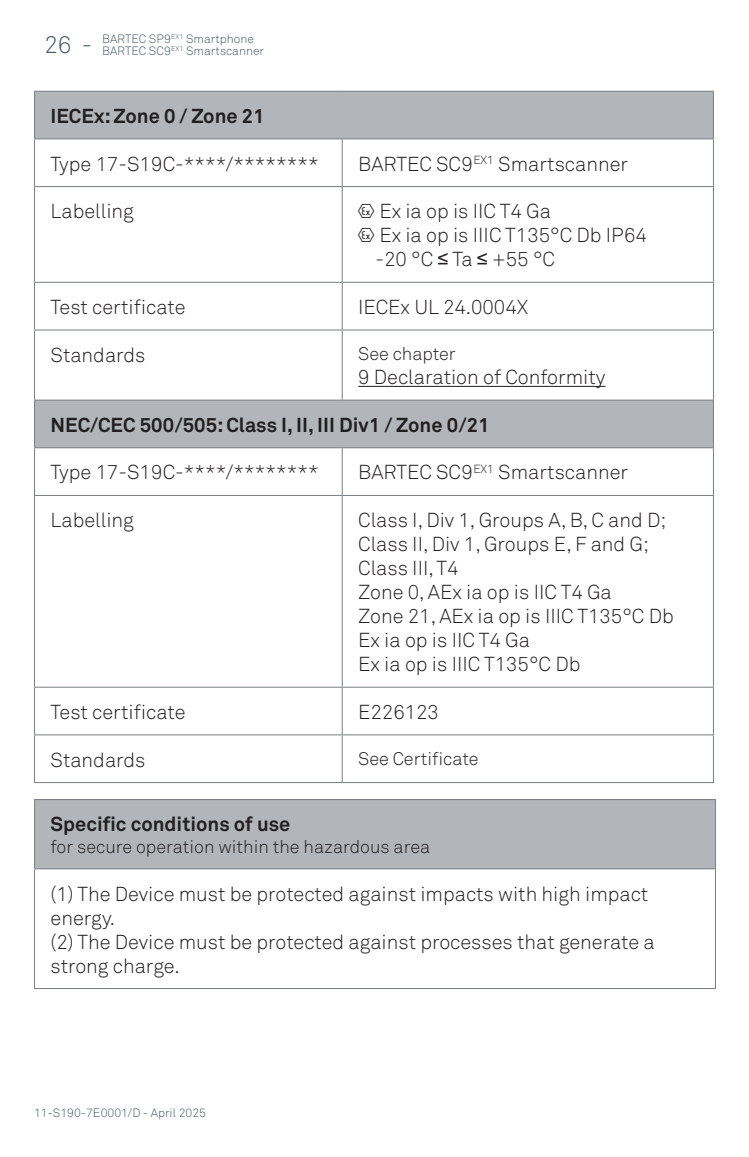
<style>
.page{position:relative;width:749px;height:1157px;background:#fff}
.page>*{position:absolute;margin:0;border:0;box-sizing:border-box;transform-origin:0 0}
.t1{font:300 24px "Akkurat Pro";color:#475865}
.Normal__smaller__4_5{font:300 20px/24px "Akkurat Pro";color:#231f20}
.Normal__bold{font:700 20px "Akkurat Pro";color:#231f20}
.Normal__smaller__4_5-2{font:300 18px "Akkurat Pro";color:#231f20}
.t2{font:300 12px/12px "Akkurat Pro";color:#475865}
.s1{font-family:"Arial Narrow";font-weight:400}
</style>
<div class="page">
<svg style="left:35px;top:92px;width:677px;height:355px"></svg>
<hr style="left:34px;top:91px;width:308px;height:1px;background:#787d83">
<hr style="left:34px;top:92px;width:1px;height:46px;background:#787d83">
<hr style="left:342px;top:91px;width:371px;height:1px;background:#787d83">
<hr style="left:712px;top:92px;width:2px;height:46px;background:#787d83">
<hr style="left:34px;top:138px;width:308px;height:2px;background:#787d83">
<hr style="left:34px;top:139px;width:1px;height:47px;background:#787d83">
<hr style="left:342px;top:138px;width:371px;height:2px;background:#787d83">
<hr style="left:341px;top:139px;width:2px;height:47px;background:#787d83">
<hr style="left:712px;top:139px;width:2px;height:47px;background:#787d83">
<hr style="left:34px;top:186px;width:308px;height:1px;background:#787d83">
<hr style="left:34px;top:187px;width:1px;height:95px;background:#787d83">
<hr style="left:342px;top:186px;width:371px;height:1px;background:#787d83">
<hr style="left:341px;top:187px;width:2px;height:95px;background:#787d83">
<hr style="left:712px;top:187px;width:2px;height:95px;background:#787d83">
<hr style="left:34px;top:282px;width:308px;height:1px;background:#787d83">
<hr style="left:34px;top:283px;width:1px;height:46px;background:#787d83">
<hr style="left:342px;top:282px;width:371px;height:1px;background:#787d83">
<hr style="left:341px;top:283px;width:2px;height:46px;background:#787d83">
<hr style="left:712px;top:283px;width:2px;height:46px;background:#787d83">
<hr style="left:34px;top:329px;width:308px;height:2px;background:#787d83">
<hr style="left:34px;top:330px;width:1px;height:69px;background:#787d83">
<hr style="left:342px;top:329px;width:371px;height:2px;background:#787d83">
<hr style="left:341px;top:330px;width:2px;height:69px;background:#787d83">
<hr style="left:712px;top:330px;width:2px;height:69px;background:#787d83">
<hr style="left:34px;top:399px;width:308px;height:2px;background:#787d83">
<hr style="left:34px;top:400px;width:1px;height:47px;background:#787d83">
<hr style="left:342px;top:399px;width:371px;height:2px;background:#787d83">
<hr style="left:712px;top:400px;width:2px;height:47px;background:#787d83">
<hr style="left:34px;top:447px;width:308px;height:1px;background:#787d83">
<hr style="left:34px;top:448px;width:1px;height:47px;background:#787d83">
<hr style="left:342px;top:447px;width:371px;height:1px;background:#787d83">
<hr style="left:341px;top:448px;width:2px;height:47px;background:#787d83">
<hr style="left:712px;top:448px;width:2px;height:47px;background:#787d83">
<hr style="left:34px;top:495px;width:308px;height:1px;background:#787d83">
<hr style="left:34px;top:496px;width:1px;height:190px;background:#787d83">
<hr style="left:342px;top:495px;width:371px;height:1px;background:#787d83">
<hr style="left:341px;top:496px;width:2px;height:190px;background:#787d83">
<hr style="left:712px;top:496px;width:2px;height:190px;background:#787d83">
<hr style="left:34px;top:686px;width:308px;height:2px;background:#787d83">
<hr style="left:34px;top:687px;width:1px;height:47px;background:#787d83">
<hr style="left:342px;top:686px;width:371px;height:2px;background:#787d83">
<hr style="left:341px;top:687px;width:2px;height:47px;background:#787d83">
<hr style="left:712px;top:687px;width:2px;height:47px;background:#787d83">
<hr style="left:34px;top:734px;width:308px;height:1px;background:#787d83">
<hr style="left:34px;top:735px;width:1px;height:47px;background:#787d83">
<hr style="left:342px;top:734px;width:371px;height:1px;background:#787d83">
<hr style="left:341px;top:735px;width:2px;height:47px;background:#787d83">
<hr style="left:712px;top:735px;width:2px;height:47px;background:#787d83">
<hr style="left:34px;top:782px;width:308px;height:1px;background:#787d83">
<hr style="left:342px;top:782px;width:371px;height:1px;background:#787d83">
<hr style="left:358px;top:386px;width:247px;height:1px;background:#231f20">
<div style="left:35px;top:799px;width:680px;height:70px;background:#b2b5b9"></div>
<hr style="left:34px;top:799px;width:681px;height:1px;background:#787d83">
<hr style="left:34px;top:800px;width:1px;height:68px;background:#787d83">
<hr style="left:714px;top:800px;width:2px;height:68px;background:#787d83">
<hr style="left:34px;top:868px;width:681px;height:1px;background:#787d83">
<hr style="left:34px;top:869px;width:1px;height:119px;background:#787d83">
<hr style="left:714px;top:869px;width:2px;height:119px;background:#787d83">
<hr style="left:34px;top:987px;width:681px;height:2px;background:#787d83">
<svg style="left:358px;top:204px;width:16px;height:14px"></svg>
<svg style="left:358px;top:228px;width:16px;height:14px"></svg>
<p class="t1" style="left:44px;top:30px;width:50px">26 -</p>
<p class="t2" style="left:102px;top:33px;width:163px">BARTEC SP9<sup>EX1</sup> Smartphone<br>BARTEC SC9<sup>EX1</sup> Smartscanner</p>
<p class="Normal__bold" style="left:51px;top:104px;width:215px">IECEx: Zone 0 / Zone 21</p>
<p class="Normal__smaller__4_5" style="left:51px;top:152px;width:270px">Type 17-S19C-****/********</p>
<p class="Normal__smaller__4_5" style="left:358px;top:152px;width:271px">BARTEC SC9<sup>EX1</sup> Smartscanner</p>
<p class="Normal__smaller__4_5" style="left:51px;top:199px;width:85px">Labelling</p>
<p class="Normal__smaller__4_5" style="left:379px;top:199px;width:173px">Ex ia op is IIC T4 Ga</p>
<p class="Normal__smaller__4_5" style="left:379px;top:223px;width:269px">Ex ia op is IIIC T135°C Db IP64</p>
<p class="Normal__smaller__4_5" style="left:375px;top:247px;width:181px">-20 °C <span class="s1">≤</span> Ta <span class="s1">≤</span> +55 °C</p>
<p class="Normal__smaller__4_5" style="left:51px;top:295px;width:136px">Test certificate</p>
<p class="Normal__smaller__4_5" style="left:358px;top:295px;width:171px">IECEx UL 24.0004X</p>
<p class="Normal__smaller__4_5" style="left:51px;top:343px;width:96px">Standards</p>
<p class="Normal__smaller__4_5-2" style="left:358px;top:343px;width:99px">See chapter</p>
<p class="Normal__smaller__4_5" style="left:358px;top:365px;width:249px">9 Declaration of Conformity</p>
<p class="Normal__bold" style="left:51px;top:412px;width:440px">NEC/CEC 500/505: Class I, II, III Div1 / Zone 0/21</p>
<p class="Normal__smaller__4_5" style="left:51px;top:460px;width:270px">Type 17-S19C-****/********</p>
<p class="Normal__smaller__4_5" style="left:358px;top:460px;width:271px">BARTEC SC9<sup>EX1</sup> Smartscanner</p>
<p class="Normal__smaller__4_5" style="left:51px;top:508px;width:85px">Labelling</p>
<p class="Normal__smaller__4_5" style="left:358px;top:508px;width:309px">Class I, Div 1, Groups A, B, C and D;</p>
<p class="Normal__smaller__4_5" style="left:358px;top:532px;width:292px">Class II, Div 1, Groups E, F and G;</p>
<p class="Normal__smaller__4_5" style="left:358px;top:556px;width:102px">Class III, T4</p>
<p class="Normal__smaller__4_5" style="left:358px;top:580px;width:255px">Zone 0, AEx ia op is IIC T4 Ga</p>
<p class="Normal__smaller__4_5" style="left:358px;top:604px;width:317px">Zone 21, AEx ia op is IIIC T135°C Db</p>
<p class="Normal__smaller__4_5" style="left:358px;top:628px;width:173px">Ex ia op is IIC T4 Ga</p>
<p class="Normal__smaller__4_5" style="left:358px;top:652px;width:223px">Ex ia op is IIIC T135°C Db</p>
<p class="Normal__smaller__4_5" style="left:51px;top:700px;width:136px">Test certificate</p>
<p class="Normal__smaller__4_5" style="left:358px;top:700px;width:82px">E226123</p>
<p class="Normal__smaller__4_5" style="left:51px;top:747px;width:96px">Standards</p>
<p class="Normal__smaller__4_5-2" style="left:358px;top:748px;width:122px">See Certificate</p>
<p class="Normal__bold" style="left:51px;top:812px;width:241px">Specific conditions of use</p>
<p class="Normal__smaller__4_5-2" style="left:51px;top:836px;width:381px">for secure operation within the hazardous area</p>
<p class="Normal__smaller__4_5" style="left:51px;top:881px;width:599px">(1) The Device must be protected against impacts with high impact energy.</p>
<p class="Normal__smaller__4_5" style="left:51px;top:929px;width:605px">(2) The Device must be protected against processes that generate a strong charge.</p>
<p class="t2" style="left:34px;top:1106px;width:173px">11-S190-7E0001/D - April 2025</p>
</div>
